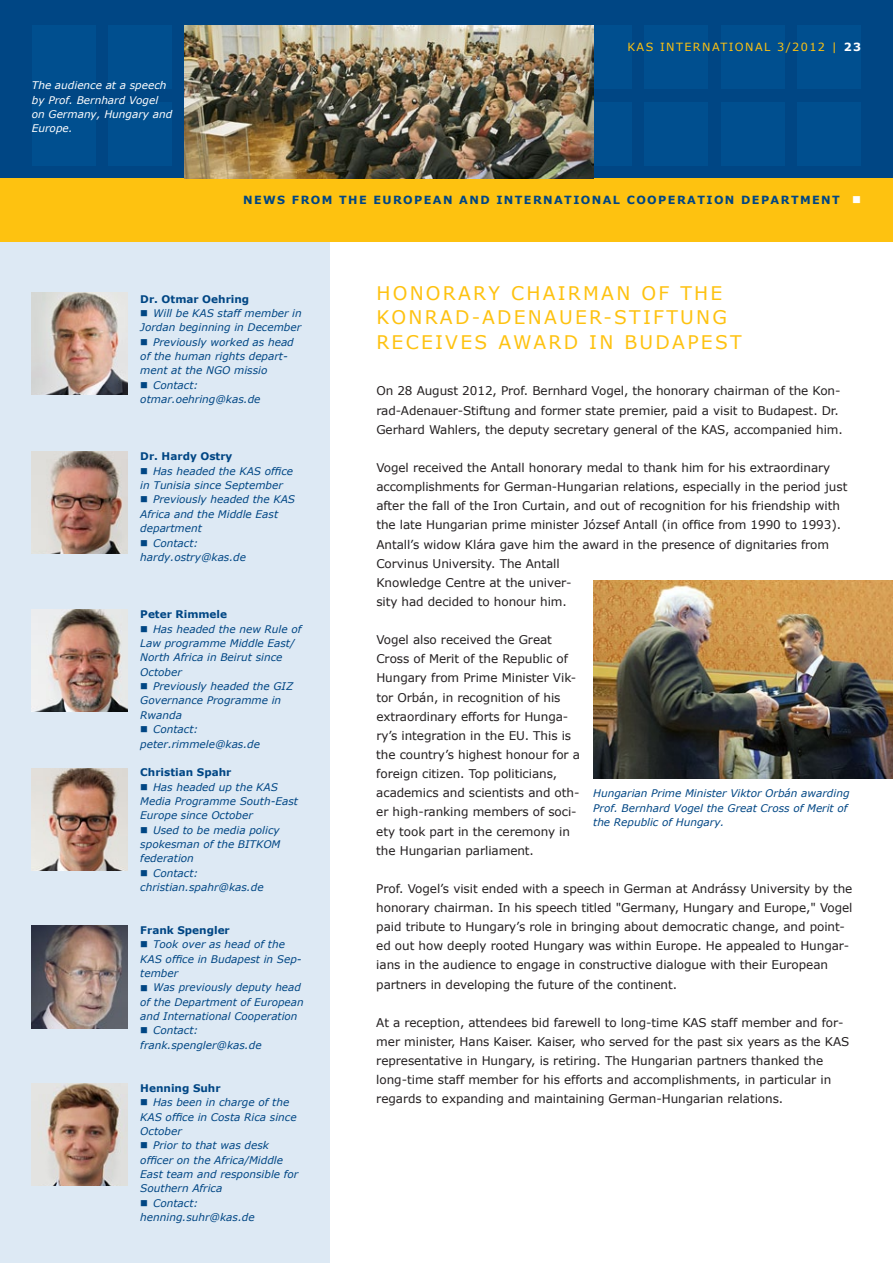
<style>
.page{position:relative;width:893px;height:1263px;background:#fff}
.page>*{position:absolute;margin:0;border:0;box-sizing:border-box;transform-origin:0 0}
.t1{font:18.75px/24.5px "Verdana";letter-spacing:.12em;color:#fec210}
.t2{font:12px/19.2px "Verdana";letter-spacing:-.005em;color:#231f20}
.t3{font:12px "Wingdings";color:#fff}
.t4{font:700 11.25px "Verdana";letter-spacing:.125em;color:#004684}
.t5{font:11.25px "Verdana";letter-spacing:.125em;color:#fec210}
.t6{font:italic 10.5px/14.4px "Verdana";color:#004684}
.t7{font:700 10.5px "Verdana";color:#004684}
.t8{font:italic 10.5px/14.4px "Verdana";color:#fff}
.s1{font-weight:700;color:#fff}
</style>
<div class="page">
<div style="left:0;top:0;width:893px;height:179px;background:#004684"></div>
<div style="left:0;top:179px;width:893px;height:63px;background:#fec210"></div>
<div style="left:32px;top:26px;width:64px;height:63px;background:#004f8f"></div>
<div style="left:32px;top:102px;width:64px;height:64px;background:#004f8f"></div>
<div style="left:108px;top:26px;width:64px;height:63px;background:#004f8f"></div>
<div style="left:108px;top:102px;width:64px;height:64px;background:#004f8f"></div>
<div style="left:568px;top:26px;width:63px;height:63px;background:#004f8f"></div>
<div style="left:568px;top:102px;width:63px;height:64px;background:#004f8f"></div>
<div style="left:644px;top:26px;width:64px;height:63px;background:#004f8f"></div>
<div style="left:644px;top:102px;width:64px;height:64px;background:#004f8f"></div>
<div style="left:721px;top:26px;width:63px;height:63px;background:#004f8f"></div>
<div style="left:721px;top:102px;width:63px;height:64px;background:#004f8f"></div>
<div style="left:797px;top:26px;width:64px;height:63px;background:#004f8f"></div>
<div style="left:797px;top:102px;width:64px;height:64px;background:#004f8f"></div>
<div style="left:0;top:242px;width:330px;height:1021px;background:#dde9f4"></div>
<img style="left:32px;top:769px;width:96px;height:102px">
<img style="left:32px;top:609px;width:96px;height:102px">
<img style="left:32px;top:292px;width:96px;height:102px">
<img style="left:32px;top:926px;width:96px;height:102px">
<img style="left:32px;top:452px;width:96px;height:102px">
<img style="left:32px;top:1083px;width:96px;height:102px">
<img style="left:593px;top:580px;width:300px;height:198px">
<img style="left:185px;top:26px;width:408px;height:153px">
<p class="t8" style="left:32px;top:78px;width:142px">The audience at a speech by Prof. Bernhard Vogel on Germany, Hungary and<br>Europe.</p>
<p class="t5" style="left:627px;top:40px;width:235px">KAS International 3/2012 | <span class="s1">23</span></p>
<p class="t4" style="left:243px;top:193px;width:150px">N EWS FROM THE EUROP</p>
<p class="t4" style="left:424px;top:193px;width:20px">EAN</p>
<p class="t4" style="left:459px;top:193px;width:11px">AND</p>
<p class="t4" style="left:496px;top:193px;width:48px">INTERNAT</p>
<p class="t4" style="left:573px;top:193px;width:19px">IONAL</p>
<p class="t4" style="left:627px;top:193px;width:21px">COOP</p>
<p class="t4" style="left:668px;top:193px;width:20px">ERAT</p>
<p class="t4" style="left:706px;top:193px;width:18px">ION</p>
<p class="t4" style="left:741px;top:193px;width:30px">DEPART</p>
<p class="t4" style="left:800px;top:193px;width:31px">MENT</p>
<p class="t3" style="left:852px;top:193px;width:10px">■</p>
<p class="t7" style="left:140px;top:292px;width:110px">Dr. Otmar Oehring</p>
<p class="t6" style="left:140px;top:305px;width:163px">■ Will be KAS staff member in<br>Jordan beginning in December</p>
<p class="t6" style="left:140px;top:334px;width:155px">■ Previously worked as head of the human rights depart&shy;ment at the NGO missio</p>
<p class="t6" style="left:140px;top:377px;width:122px">■ Contact: otmar.oehring@kas.de</p>
<p class="t7" style="left:140px;top:450px;width:94px">Dr. Hardy Ostry</p>
<p class="t6" style="left:140px;top:463px;width:154px">■ Has headed the KAS office in Tunisia since September</p>
<p class="t6" style="left:140px;top:492px;width:156px">■ Previously headed the KAS<br>Africa and the Middle East department</p>
<p class="t6" style="left:140px;top:535px;width:107px">■ Contact: hardy.ostry@kas.de</p>
<p class="t7" style="left:140px;top:608px;width:88px">Peter Rimmele</p>
<p class="t6" style="left:140px;top:621px;width:163px">■ Has headed the new Rule of<br>Law programme Middle East/<br>North Africa in Beirut since<br>October</p>
<p class="t6" style="left:140px;top:679px;width:154px">■ Previously headed the GIZ<br>Governance Programme in<br>Rwanda</p>
<p class="t6" style="left:140px;top:722px;width:121px">■ Contact: peter.rimmele@kas.de</p>
<p class="t7" style="left:140px;top:766px;width:93px">Christian Spahr</p>
<p class="t6" style="left:140px;top:779px;width:159px">■ Has headed up the KAS<br>Media Programme South-East<br>Europe since October</p>
<p class="t6" style="left:140px;top:822px;width:142px;text-align:justify">■ Used to be media policy spokesman of the BITKOM federation</p>
<p class="t6" style="left:140px;top:865px;width:125px">■ Contact: christian.spahr@kas.de</p>
<p class="t7" style="left:140px;top:923px;width:91px">Frank Spengler</p>
<p class="t6" style="left:140px;top:937px;width:163px">■ Took over as head of the<br>KAS office in Budapest in Sep&shy;tember</p>
<p class="t6" style="left:140px;top:980px;width:165px">■ Was previously deputy head of the Department of European and International Cooperation</p>
<p class="t6" style="left:140px;top:1023px;width:123px">■ Contact: frank.spengler@kas.de</p>
<p class="t7" style="left:140px;top:1081px;width:82px">Henning Suhr</p>
<p class="t6" style="left:140px;top:1095px;width:158px">■ Has been in charge of the<br>KAS office in Costa Rica since<br>October</p>
<p class="t6" style="left:140px;top:1138px;width:160px">■ Prior to that was desk officer on the Africa/Middle<br>East team and responsible for<br>Southern Africa</p>
<p class="t6" style="left:140px;top:1195px;width:116px">■ Contact: henning.suhr@kas.de</p>
<h1 class="t1" style="left:376px;top:280px;width:367px">Honorary Chairman of the<br>Konrad-Ad enauer-Stiftung receives award in Budapest</h1>
<p class="t2" style="left:376px;top:381px;width:468px">On 28 August 2012, Prof. Bernhard Vogel, the honorary chairman of the Kon&shy;rad-Adenauer-Stiftung and former state premier, paid a visit to Budapest. Dr.<br>Gerhard Wahlers, the deputy secretary general of the KAS, accompanied him.</p>
<p class="t2" style="left:376px;top:458px;width:473px">Vogel received the Antall honorary medal to thank him for his extraordinary accomplishments for German-H ungarian relations, especially in the period just after the fall of the Iron Curtain, and out of recognition for his friendship with the late Hungarian prime minister József Antall (in office from 1990 to 1993).<br>Antall’s widow Klára gave him the award in the presence of dignitaries from Corvinus U niversity. The Antall<br>Knowledge Centre at the univer-<br>sity had decided to honour him.</p>
<p class="t2" style="left:376px;top:630px;width:205px">Vogel also received the Great<br>Cross of Merit of the Republic of<br>H ungary from Prime M inister Vik&shy;tor Orbán, in recognition of his extraordinary efforts for H unga&shy;ry’s integration in the EU . This is the country’s highest honour for a foreign citizen. Top politicians, academics and scientists and oth&shy;er high-ranking members of soci&shy;ety took part in the ceremony in the H ungarian parliament.</p>
<p class="t2" style="left:376px;top:878px;width:478px">Prof. Vogel’s visit ended with a speech in German at Andrássy U niversity by the honorary chairman. In his speech titled "Germany, H ungary and Europe," Vogel paid tribute to H ungary’s role in bringing about democratic change, and point&shy;ed out how deeply rooted H ungary was within Europe. He appealed to H ungar&shy;ians in the audience to engage in constructive dialogue with their European partners in developing the future of the continent.</p>
<p class="t2" style="left:376px;top:1012px;width:475px">At a reception, attendees bid farewell to long-time KAS staff member and for&shy;mer minister, Hans Kaiser. Kaiser, who served for the past six years as the KAS representative in H ungary, is retiring. The H ungarian partners thanked the long-time staff member for his efforts and accomplishments, in particular in regards to expanding and maintaining German-H ungarian relations.</p>
<p class="t6" style="left:593px;top:786px;width:258px">Hungarian Prime Minister Viktor Orbán awarding<br>Prof. Bernhard Vogel the Great Cross of Merit of the Republic of Hungary.</p>
</div>
